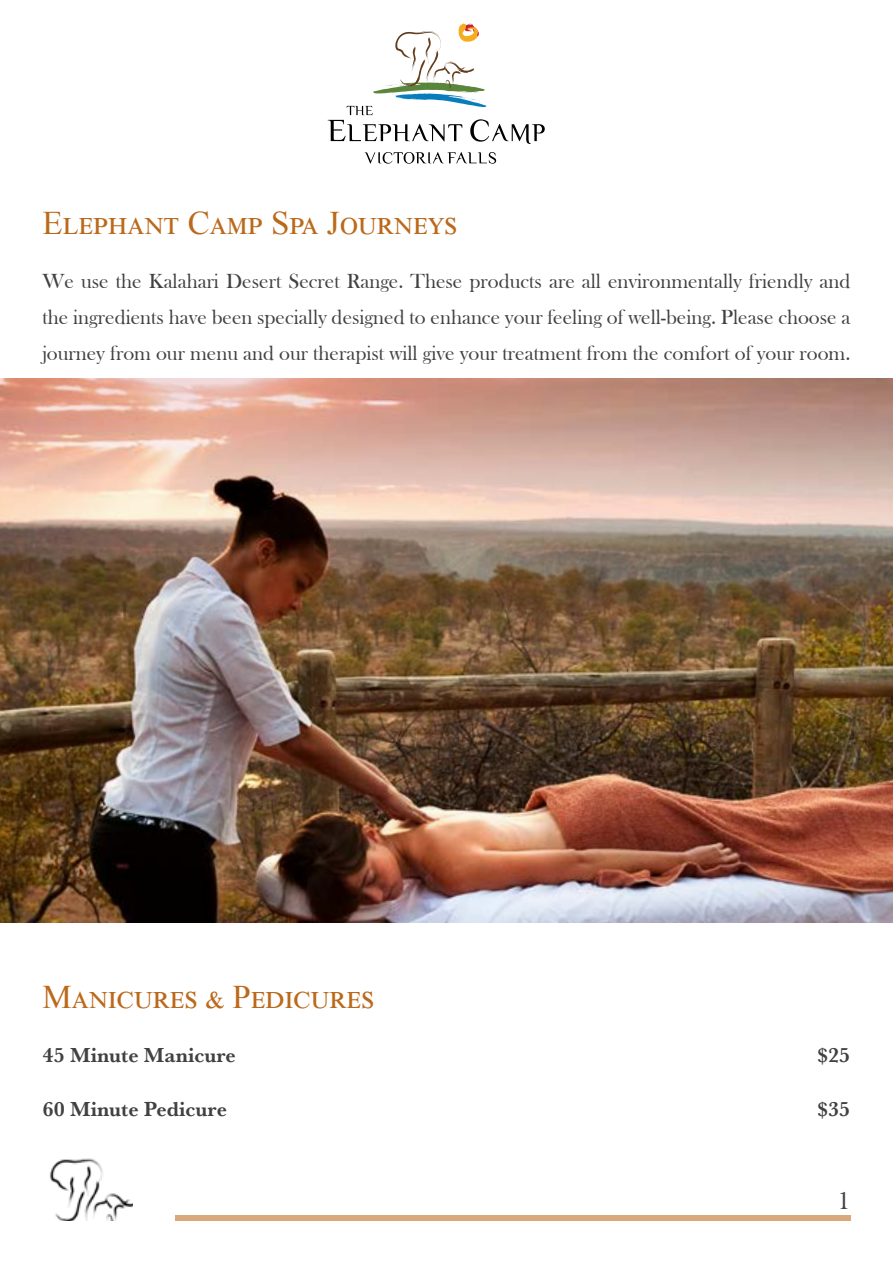
<style>
.page{position:relative;width:893px;height:1263px;background:#fff}
.page>*{position:absolute;margin:0;border:0;box-sizing:border-box;transform-origin:0 0}
.t1{font:33px "Times New Roman";color:#bb691b}
.t2{font:25.5px "Bask Old Face";color:#414042}
.t3{font:21px/36px "Bask Old Face";color:#414042;text-align:justify}
.t4{font:700 21px "Baskerville URW";color:#414042}
</style>
<div class="page">
<img style="left:0;top:378px;width:893px;height:545px">
<img style="left:49px;top:1158px;width:84px;height:62px">
<div style="left:175px;top:1215px;width:675px;height:5px;background:#daa87a"></div>
<svg style="left:364px;top:152px;width:132px;height:12px"></svg>
<svg style="left:328px;top:23px;width:217px;height:121px"></svg>
<h1 class="t1" style="left:43px;top:200px;width:416px">Elephant Camp Spa Journeys</h1>
<p class="t3" style="left:43px;top:264px;width:809px">We use the Kalahari Desert Secret Range. These products are all environmentally friendly and the ingredients have been specially designed to enhance your feeling of well-being. Please choose a journey from our menu and our therapist will give your treatment from the comfort of your room.</p>
<h1 class="t1" style="left:43px;top:974px;width:332px">Manicures &amp; Pedicures</h1>
<p class="t4" style="left:43px;top:1040px;width:195px">45 Minute Manicure</p>
<p class="t4" style="left:817px;top:1040px;width:35px">$25</p>
<p class="t4" style="left:43px;top:1094px;width:186px">60 Minute Pedicure</p>
<p class="t4" style="left:817px;top:1094px;width:35px">$35</p>
<p class="t2" style="left:838px;top:1186px;width:14px">1</p>
</div>
